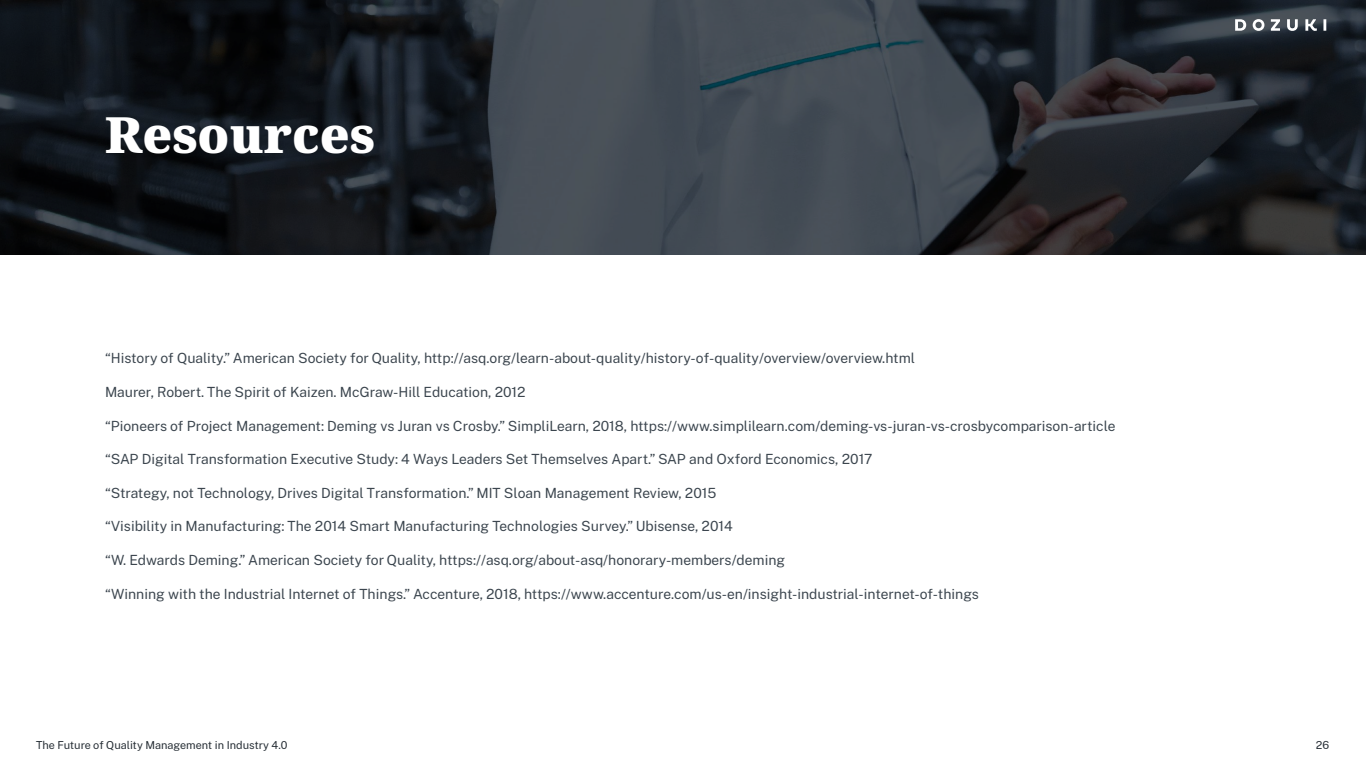
<style>
.page{position:relative;width:1366px;height:768px;background:#fff}
.page>*{position:absolute;margin:0;border:0;box-sizing:border-box;transform-origin:0 0}
.t1{font:900 50px "Noto Serif";color:#fff}
.t2{font:14px "Public Sans";color:#3b454e}
.t3{font:11px "Public Sans";color:#242c33}
</style>
<div class="page">
<svg style="left:0;top:0;width:1366px;height:255px;background:#272d33"></svg>
<svg style="left:1235px;top:19px;width:91px;height:12px"></svg>
<div style="left:101px;top:113px;width:279px;height:47px;background:#000;opacity:.17"></div>
<h1 class="t1" style="left:105px;top:99px;width:271px">Resources</h1>
<p class="t2" style="left:105px;top:348px;width:812px">“History of Quality.” American Society for Quality, http://asq.org/learn-about-quality/history-of-quality/overview/overview.html</p>
<p class="t2" style="left:105px;top:381px;width:422px">Maurer, Robert. The Spirit of Kaizen. McGraw-Hill Education, 2012</p>
<p class="t2" style="left:105px;top:415px;width:1012px">“Pioneers of Project Management: Deming vs Juran vs Crosby.” SimpliLearn, 2018, https://www.simplilearn.com/deming-vs-juran-vs-crosbycomparison-article</p>
<p class="t2" style="left:105px;top:448px;width:769px">“SAP Digital Transformation Executive Study: 4 Ways Leaders Set Themselves Apart.” SAP and Oxford Economics, 2017</p>
<p class="t2" style="left:105px;top:482px;width:613px">“Strategy, not Technology, Drives Digital Transformation.” MIT Sloan Management Review, 2015</p>
<p class="t2" style="left:105px;top:516px;width:629px">“Visibility in Manufacturing: The 2014 Smart Manufacturing Technologies Survey.” Ubisense, 2014</p>
<p class="t2" style="left:105px;top:549px;width:682px">“W. Edwards Deming.” American Society for Quality, https://asq.org/about-asq/honorary-members/deming</p>
<p class="t2" style="left:105px;top:583px;width:875px">“Winning with the Industrial Internet of Things.” Accenture, 2018, https://www.accenture.com/us-en/insight-industrial-internet-of-things</p>
<p class="t3" style="left:36px;top:736px;width:253px">The Future of Quality Management in Industry 4.0</p>
<p class="t3" style="left:1316px;top:736px;width:15px">26</p>
</div>
